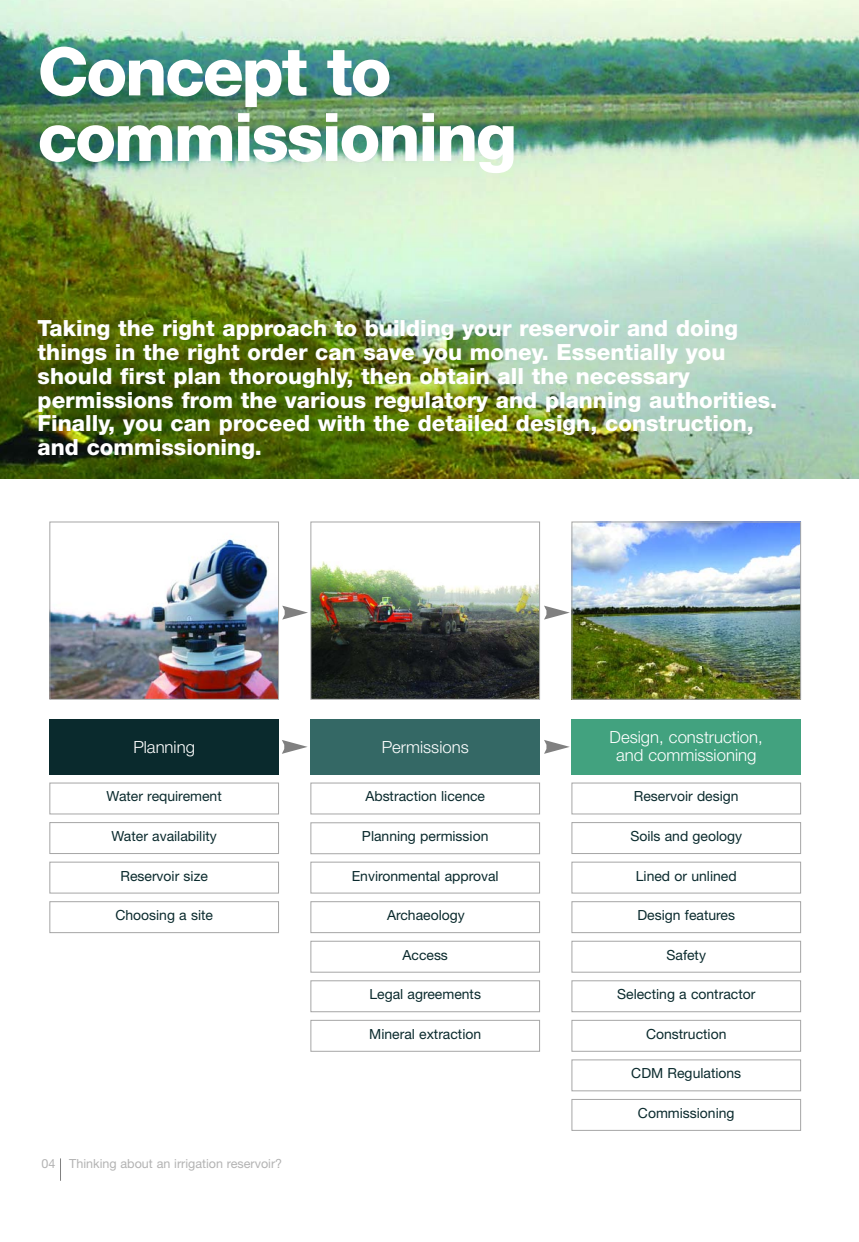
<style>
.page{position:relative;width:859px;height:1242px;background:#fff}
.page>*{position:absolute;margin:0;border:0;box-sizing:border-box;transform-origin:0 0}
.t1{font:800 66.9px/65.6px "Helvetica Neue";letter-spacing:-.03em;color:#fff}
.t2{font:800 22.35px/23.7px "Helvetica Neue";color:#fff}
.t3{font:300 16.8px/18.1px "Helvetica Neue";color:#fff;text-align:center}
.t4{font:13.95px "Helvetica Neue";color:#0a2a2d}
.t5{font:12.6px "Helvetica Neue";color:#b3b3b3}
</style>
<div class="page">
<img style="left:0;top:0;width:859px;height:478px">
<img style="left:51px;top:539px;width:226px;height:158px">
<div style="left:49px;top:522px;width:230px;height:177px;border:1px solid #a6a6a6"></div>
<img style="left:312px;top:561px;width:226px;height:136px">
<div style="left:310px;top:522px;width:230px;height:177px;border:1px solid #a6a6a6"></div>
<img style="left:573px;top:524px;width:226px;height:173px">
<div style="left:571px;top:522px;width:230px;height:177px;border:1px solid #a6a6a6"></div>
<svg style="left:60px;top:1158px;width:1px;height:23px"></svg>
<div style="left:49px;top:719px;width:230px;height:56px;background:#0a2a2d"></div>
<div style="left:49px;top:783px;width:230px;height:31px;border:1px solid #a6a6a6"></div>
<div style="left:49px;top:822px;width:230px;height:32px;border:1px solid #a6a6a6"></div>
<div style="left:49px;top:862px;width:230px;height:31px;border:1px solid #a6a6a6"></div>
<div style="left:49px;top:901px;width:230px;height:32px;border:1px solid #a6a6a6"></div>
<div style="left:310px;top:783px;width:230px;height:31px;border:1px solid #a6a6a6"></div>
<div style="left:310px;top:822px;width:230px;height:32px;border:1px solid #a6a6a6"></div>
<div style="left:310px;top:862px;width:230px;height:31px;border:1px solid #a6a6a6"></div>
<div style="left:310px;top:901px;width:230px;height:32px;border:1px solid #a6a6a6"></div>
<div style="left:310px;top:941px;width:230px;height:31px;border:1px solid #a6a6a6"></div>
<div style="left:310px;top:980px;width:230px;height:32px;border:1px solid #a6a6a6"></div>
<div style="left:310px;top:1020px;width:230px;height:31px;border:1px solid #a6a6a6"></div>
<div style="left:571px;top:783px;width:230px;height:31px;border:1px solid #a6a6a6"></div>
<div style="left:571px;top:822px;width:230px;height:32px;border:1px solid #a6a6a6"></div>
<div style="left:571px;top:862px;width:230px;height:31px;border:1px solid #a6a6a6"></div>
<div style="left:571px;top:901px;width:230px;height:32px;border:1px solid #a6a6a6"></div>
<div style="left:571px;top:941px;width:230px;height:31px;border:1px solid #a6a6a6"></div>
<div style="left:571px;top:980px;width:230px;height:32px;border:1px solid #a6a6a6"></div>
<div style="left:571px;top:1020px;width:230px;height:31px;border:1px solid #a6a6a6"></div>
<div style="left:571px;top:1059px;width:230px;height:32px;border:1px solid #a6a6a6"></div>
<div style="left:571px;top:1099px;width:230px;height:32px;border:1px solid #a6a6a6"></div>
<div style="left:310px;top:719px;width:230px;height:56px;background:#346865"></div>
<div style="left:571px;top:719px;width:230px;height:56px;background:#42a27f"></div>
<svg style="left:282px;top:740px;width:26px;height:14px"></svg>
<svg style="left:282px;top:606px;width:26px;height:13px"></svg>
<svg style="left:544px;top:740px;width:26px;height:14px"></svg>
<svg style="left:544px;top:606px;width:26px;height:13px"></svg>
<h1 class="t1" style="left:38px;top:45px;width:481px">Concept to commissioning</h1>
<p class="t2" style="left:38px;top:319px;width:741px">Taking the right approach to building your reservoir and doing things in the right order can save you money. Essentially you should first plan thoroughly, then obtain all the necessary permissions from the various regulatory and planning authorities.<br>Finally, you can proceed with the detailed design, construction, and commissioning.</p>
<p class="t3" style="left:133px;top:739px;width:63px">Planning</p>
<p class="t4" style="left:107px;top:791px;width:117px">Water requirement</p>
<p class="t4" style="left:112px;top:831px;width:107px">Water availability</p>
<p class="t4" style="left:120px;top:870px;width:89px">Reservoir size</p>
<p class="t4" style="left:115px;top:910px;width:99px">Choosing a site</p>
<p class="t5" style="left:42px;top:1158px;width:242px">04 Thinking about an irrigation reservoir?</p>
<p class="t3" style="left:382px;top:739px;width:89px">Permissions</p>
<p class="t3" style="left:609px;top:730px;width:155px">Design, construction, and commissioning</p>
<p class="t4" style="left:365px;top:791px;width:121px">Abstraction licence</p>
<p class="t4" style="left:362px;top:831px;width:128px">Planning permission</p>
<p class="t4" style="left:352px;top:870px;width:148px">Environmental approval</p>
<p class="t4" style="left:387px;top:910px;width:79px">Archaeology</p>
<p class="t4" style="left:402px;top:950px;width:47px">Access</p>
<p class="t4" style="left:369px;top:989px;width:113px">Legal agreements</p>
<p class="t4" style="left:369px;top:1029px;width:113px">Mineral extraction</p>
<p class="t4" style="left:634px;top:791px;width:106px">Reservoir design</p>
<p class="t4" style="left:630px;top:831px;width:113px">Soils and geology</p>
<p class="t4" style="left:636px;top:870px;width:102px">Lined or unlined</p>
<p class="t4" style="left:637px;top:910px;width:99px">Design features</p>
<p class="t4" style="left:666px;top:950px;width:41px">Safety</p>
<p class="t4" style="left:617px;top:989px;width:140px">Selecting a contractor</p>
<p class="t4" style="left:646px;top:1029px;width:82px">Construction</p>
<p class="t4" style="left:631px;top:1068px;width:111px">CDM Regulations</p>
<p class="t4" style="left:638px;top:1108px;width:98px">Commissioning</p>
</div>
